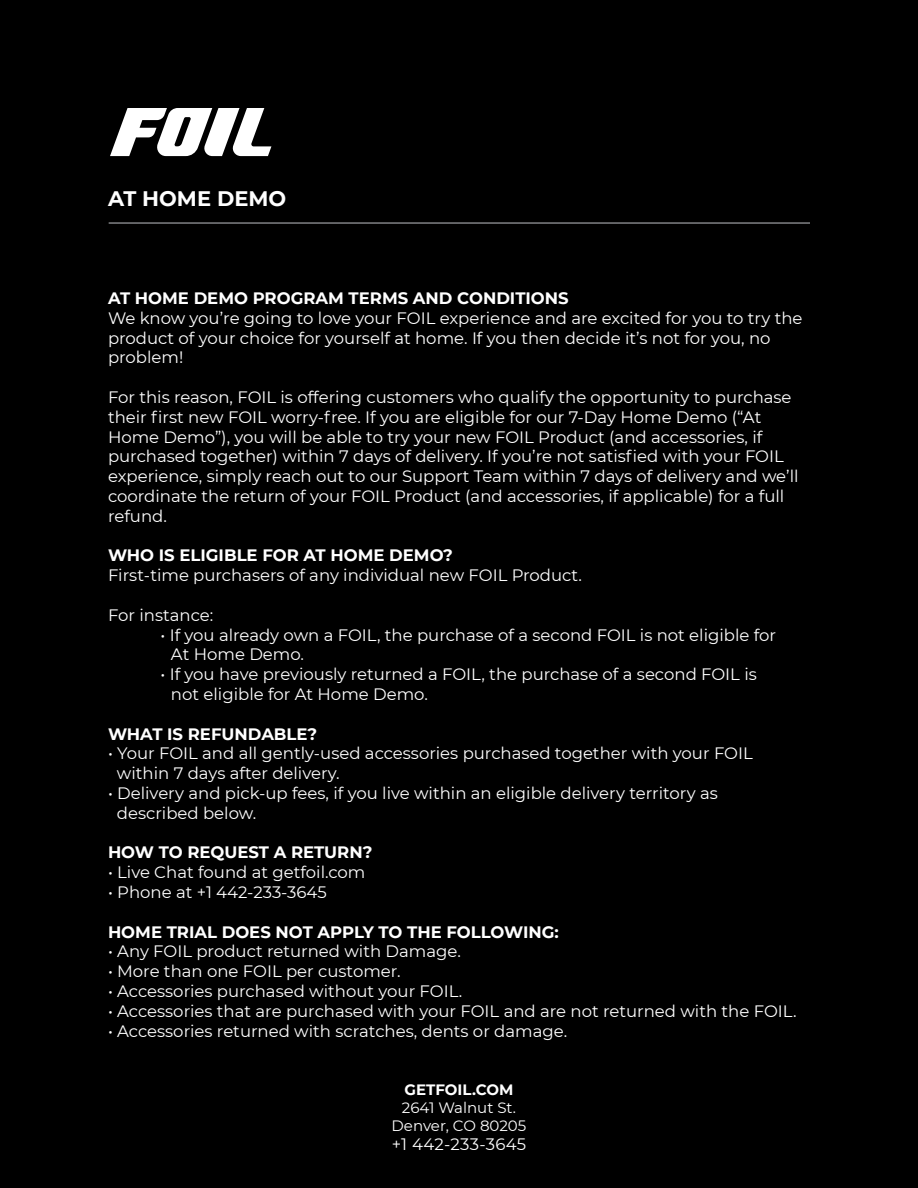
<style>
.page{position:relative;width:918px;height:1188px;background:#000}
.page>*{position:absolute;margin:0;border:0;box-sizing:border-box;transform-origin:0 0}
.t1{font:700 21px "Montserrat";color:#fff}
.t2{font:16.5px/19.8px "Montserrat";color:#fff}
.t3{font:700 16.5px "Montserrat";color:#fff}
.t4{font:16.5px "Montserrat";letter-spacing:.02em;color:#fff}
.t5{font:15px/18px "Montserrat";color:#fff;text-align:center}
.t6{font:700 15px "Montserrat";color:#fff}
</style>
<div class="page">
<hr style="left:109px;top:222px;width:701px;height:2px;background:#808285">
<svg style="left:110px;top:108px;width:161px;height:48px"></svg>
<p class="t1" style="left:108px;top:183px;width:180px">AT HOME DEMO</p>
<p class="t3" style="left:108px;top:286px;width:462px">AT HOME DEMO PROGRAM TERMS AND CONDITIONS</p>
<p class="t2" style="left:108px;top:307px;width:696px">We know you’re going to love your FOIL experience and are excited for you to try the product of your choice for yourself at home. If you then decide it’s not for you, no problem!</p>
<p class="t2" style="left:108px;top:387px;width:692px">For this reason, FOIL is offering customers who qualify the opportunity to purchase their first new FOIL worry-free. If you are eligible for our 7-Day Home Demo (“At Home Demo”), you will be able to try your new FOIL Product (and accessories, if purchased together) within 7 days of delivery. If you’re not satisfied with your FOIL experience, simply reach out to our Support Team within 7 days of delivery and we’ll coordinate the return of your FOIL Product (and accessories, if applicable) for a full refund.</p>
<p class="t3" style="left:108px;top:544px;width:346px">WHO IS ELIGIBLE FOR AT HOME DEMO?</p>
<p class="t2" style="left:108px;top:565px;width:475px">First-time purchasers of any individual new FOIL Product.</p>
<p class="t2" style="left:108px;top:604px;width:107px">For instance:</p>
<p class="t2" style="left:171px;top:624px;width:607px;text-indent:-10px">• If you already own a FOIL, the purchase of a second FOIL is not eligible for<br>At Home Demo.</p>
<p class="t2" style="left:171px;top:664px;width:587px;text-indent:-10px">• If you have previously returned a FOIL, the purchase of a second FOIL is not eligible for At Home Demo.</p>
<p class="t3" style="left:108px;top:722px;width:211px">WHAT IS REFUNDABLE?</p>
<p class="t2" style="left:117px;top:743px;width:637px;text-indent:-9px">• Your FOIL and all gently-used accessories purchased together with your FOIL within 7 days after delivery.</p>
<p class="t2" style="left:117px;top:783px;width:602px;text-indent:-9px">• Delivery and pick-up fees, if you live within an eligible delivery territory as described below.</p>
<p class="t3" style="left:108px;top:841px;width:266px">HOW TO REQUEST A RETURN?</p>
<p class="t2" style="left:108px;top:862px;width:259px">• Live Chat found at getfoil.com</p>
<p class="t2" style="left:108px;top:882px;width:220px">• Phone at +1 442-233-3645</p>
<p class="t3" style="left:108px;top:920px;width:452px">HOME TRIAL DOES NOT APPLY TO THE FOLLOWING:</p>
<p class="t2" style="left:108px;top:941px;width:354px">• Any FOIL product returned with Damage.</p>
<p class="t2" style="left:108px;top:961px;width:294px">• More than one FOIL per customer.</p>
<p class="t2" style="left:108px;top:981px;width:356px">• Accessories purchased without your FOIL.</p>
<p class="t2" style="left:108px;top:1000px;width:690px">• Accessories that are purchased with your FOIL and are not returned with the FOIL.</p>
<p class="t2" style="left:108px;top:1020px;width:461px">• Accessories returned with scratches, dents or damage.</p>
<p class="t6" style="left:405px;top:1078px;width:110px">GETFOIL.COM</p>
<p class="t5" style="left:392px;top:1098px;width:136px">2641 Walnut St.<br>Denver, CO 80205</p>
<p class="t4" style="left:392px;top:1133px;width:136px">+1 442-233-3645</p>
</div>
